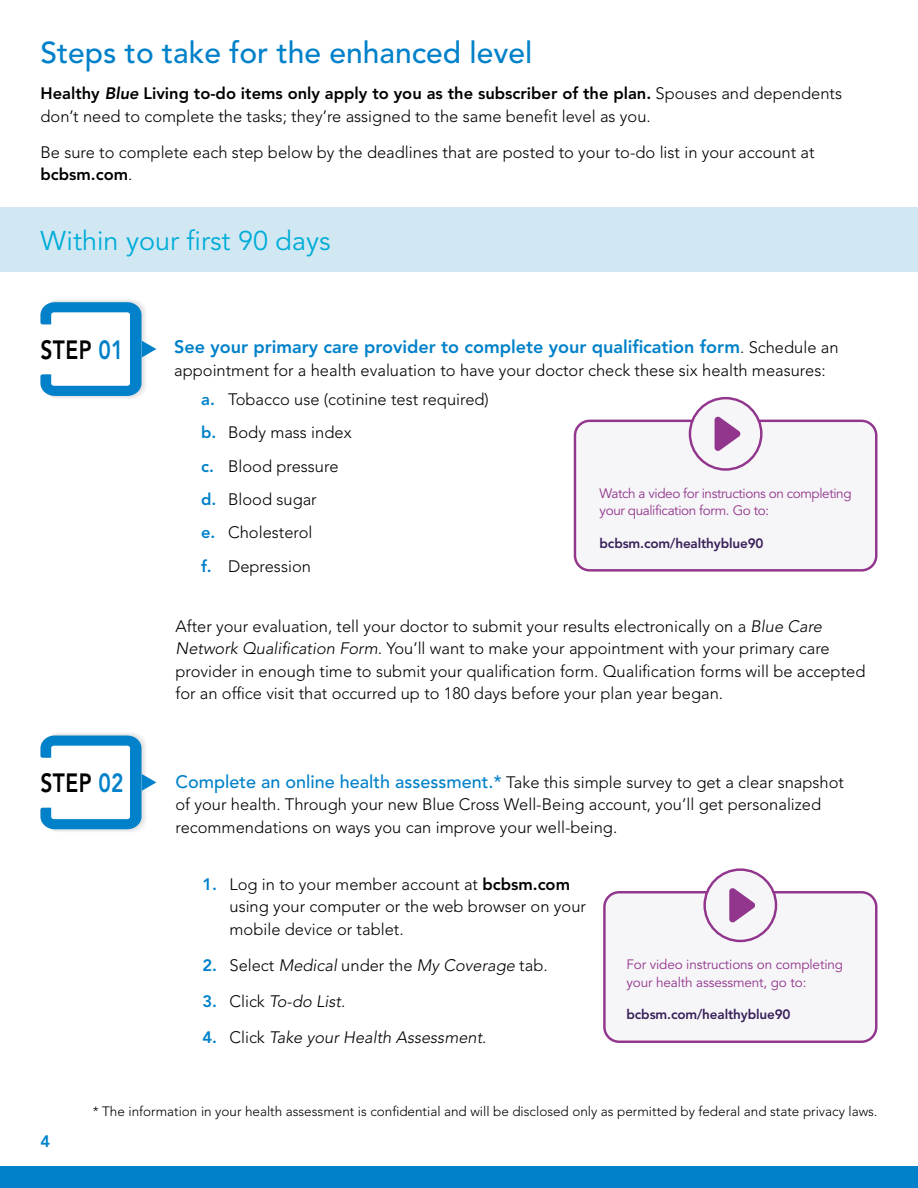
<style>
.page{position:relative;width:918px;height:1188px;background:#fff}
.page>*{position:absolute;margin:0;border:0;box-sizing:border-box;transform-origin:0 0}
.t1{font:500 30px "Avenir LT Std";color:#0081c9}
.t2{font:27px "Avenir LT Std";color:#00acd8}
.t3{font:800 26.25px "Avenir LT Std";letter-spacing:.02em;color:#000;scale:.8 1}
.t4{font:800 18px "Avenir LT Std";color:#0081c9}
.t5{font:300 16.5px/22.5px "Avenir LT Std";color:#000}
.t6{font:italic 300 16.5px "Avenir LT Std";color:#000}
.t7{font:800 16.5px "Avenir LT Std";color:#0081c9}
.t8{font:300 13.5px "Avenir LT Std";color:#000}
.t9{font:13.5px/17.2px "Avenir LT Std";letter-spacing:-.03em;color:#92368d}
.t10{font:13.5px/17.2px "Avenir LT Std";letter-spacing:-.01em;color:#92368d}
.t11{font:800 13.5px "Avenir LT Std";letter-spacing:-.01em;color:#392059}
.s1{font-weight:800}
.s2{font-weight:800;font-style:italic}
.s3{color:#0081c9}
.s4{font-weight:300;font-size:16.5px;color:#000}
.s5{font-weight:800;color:#0081c9}
.s6{font-style:italic}
.s7{font-weight:500;font-size:18px;color:#0081c9}
.s8{font-weight:800;font-style:normal;color:#0081c9}
.s9{font-style:normal}
</style>
<div class="page">
<div style="left:0;top:207px;width:918px;height:65px;background:#d1e8f3"></div>
<svg style="left:40px;top:733px;width:116px;height:99px"></svg>
<div style="left:51px;top:746px;width:79px;height:73px;background:#fff;border-radius:3px"></div>
<svg style="left:40px;top:300px;width:116px;height:98px"></svg>
<div style="left:51px;top:312px;width:79px;height:74px;background:#fff;border-radius:3px"></div>
<div style="left:604px;top:892px;width:272px;height:150px;background:#f6f5f8;border-radius:15px"></div>
<div style="left:603px;top:891px;width:274px;height:152px;border:2px solid #92368d;border-radius:15px"></div>
<div style="left:705px;top:870px;width:71px;height:71px;background:#f6f5f8;border-radius:50%"></div>
<div style="left:703px;top:868px;width:74px;height:74px;border:2px solid #92368d;border-radius:50%"></div>
<svg style="left:729px;top:888px;width:26px;height:35px"></svg>
<div style="left:0;top:1166px;width:918px;height:22px;background:#0081c9"></div>
<div style="left:575px;top:421px;width:301px;height:149px;background:#f6f5f8;border-radius:15px"></div>
<div style="left:574px;top:420px;width:303px;height:152px;border:2px solid #92368d;border-radius:15px"></div>
<div style="left:690px;top:398px;width:71px;height:71px;background:#f6f5f8;border-radius:50%"></div>
<div style="left:689px;top:397px;width:74px;height:74px;border:2px solid #92368d;border-radius:50%"></div>
<svg style="left:715px;top:416px;width:26px;height:35px"></svg>
<h1 class="t1" style="left:40px;top:35px;width:493px">Steps to take for the enhanced level</h1>
<p class="t5" style="left:40px;top:82px;width:803px"><span class="s1">Healthy</span> <span class="s2">Blue</span> <span class="s1">Living to-do items only apply to you as the subscriber of the plan.</span> Spouses and dependents don’t need to complete the tasks; they’re assigned to the same benefit level as you.</p>
<p class="t5" style="left:40px;top:141px;width:776px">Be sure to complete each step below by the deadlines that are posted to your to-do list in your account at <span class="s1">bcbsm.com</span>.</p>
<h2 class="t2" style="left:40px;top:225px;width:292px">Within your first 90 days</h2>
<h3 class="t3" style="left:40px;top:334px;width:105px">STEP <span class="s3">01</span></h3>
<h3 class="t3" style="left:40px;top:767px;width:105px">STEP <span class="s3">02</span></h3>
<p class="t4" style="left:174px;top:336px;width:666px">See your primary care provider to complete your qualification form<span class="s4">. Schedule an</span></p>
<p class="t5" style="left:201px;top:356px;width:626px;line-height:29.2px;text-indent:-27px">appointment for a health evaluation to have your doctor check these six health measures: <span class="s5">a.</span> Tobacco use (cotinine test required)</p>
<p class="t5" style="left:201px;top:416px;width:152px;line-height:33.3px"><span class="s5">b.</span> Body mass index <span class="s5">c.</span> Blood pressure <span class="s5">d.</span> Blood sugar<br><span class="s5">e.</span> Cholesterol<br><span class="s5">f.</span> Depression</p>
<p class="t9" style="left:600px;top:485px;width:254px">Watch a video for instructions on completing your qualification form. Go to:</p>
<p class="t11" style="left:600px;top:535px;width:166px">bcbsm.com/healthyblue90</p>
<p class="t5" style="left:176px;top:615px;width:691px">After your evaluation, tell your doctor to submit your results electronically on a <span class="s6">Blue Care Network Qualification Form</span>. You’ll want to make your appointment with your primary care provider in enough time to submit your qualification form. Qualification forms will be accepted for an office visit that occurred up to 180 days before your plan year began.</p>
<p class="t5" style="left:175px;top:771px;width:670px"><span class="s7">Complete an online health assessment.*</span> Take this simple survey to get a clear snapshot of your health. Through your new Blue Cross Well-Being account, you’ll get personalized recommendations on ways you can improve your well-being.</p>
<p class="t5" style="left:229px;top:873px;width:358px;text-indent:-27px"><span class="s5">1.</span> Log in to your member account at <span class="s1">bcbsm.com </span>using your computer or the web browser on your mobile device or tablet.</p>
<p class="t5" style="left:202px;top:954px;width:347px"><span class="s5">2.</span> Select <span class="s6">Medical</span> under the <span class="s6">My Coverage</span> tab.</p>
<p class="t6" style="left:202px;top:992px;width:144px"><span class="s8">3.</span> <span class="s9">Click</span> To-do List<span class="s9">.</span></p>
<p class="t6" style="left:202px;top:1028px;width:286px"><span class="s8">4.</span> <span class="s9">Click</span> Take your Health Assessment<span class="s9">.</span></p>
<p class="t10" style="left:627px;top:957px;width:218px">For video instructions on completing your health assessment, go to:</p>
<p class="t11" style="left:627px;top:1007px;width:166px">bcbsm.com/healthyblue90</p>
<p class="t7" style="left:40px;top:1131px;width:11px">4</p>
<p class="t8" style="left:93px;top:1104px;width:786px">* The information in your health assessment is confidential and will be disclosed only as permitted by federal and state privacy laws.</p>
</div>
